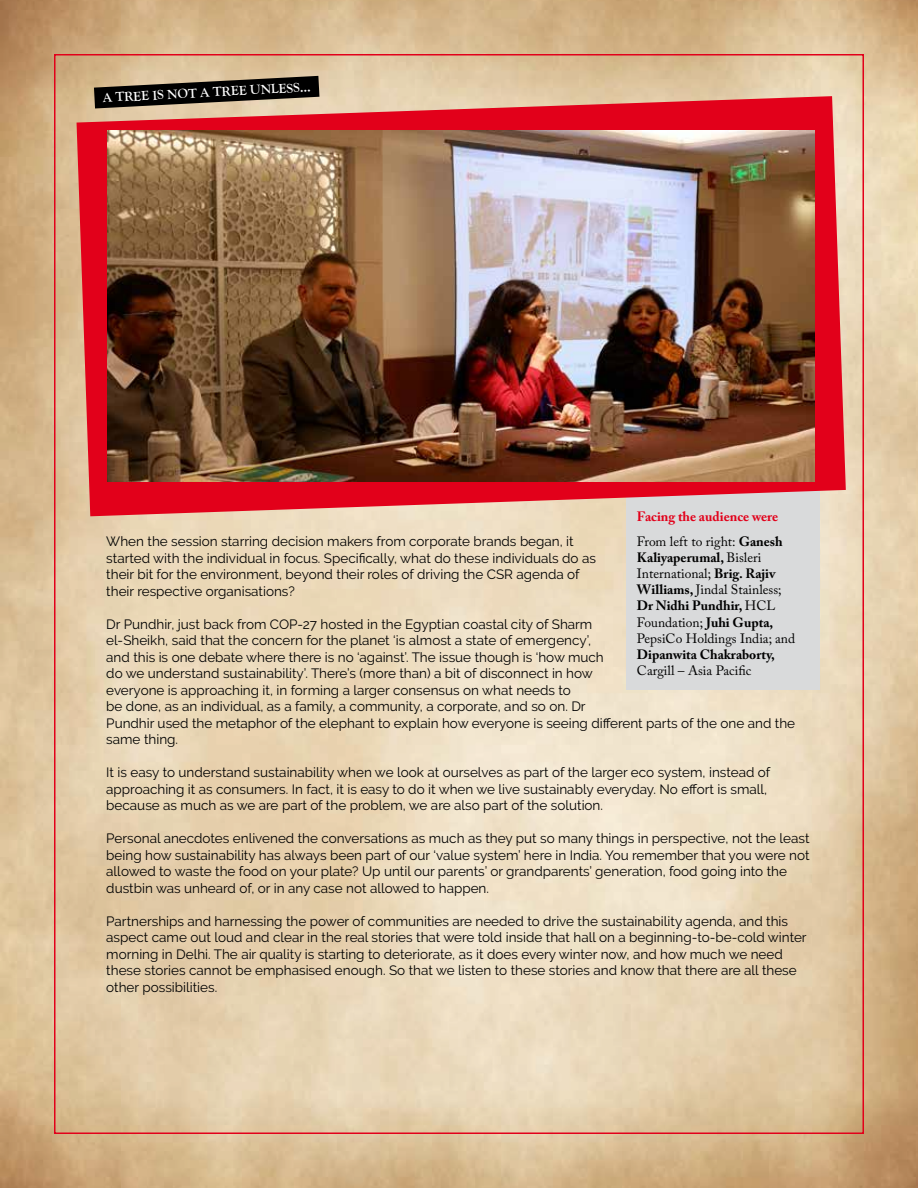
<style>
.page{position:relative;width:918px;height:1188px;background:#fff}
.page>*{position:absolute;margin:0;border:0;box-sizing:border-box;transform-origin:0 0}
.t1{font:13.5px/16.5px "Raleway";color:#000}
.t2{font:13.5px/16.2px "Adobe Caslon Pro";color:#000}
.t3{font:700 13.5px/24.8px "Adobe Caslon Pro";color:#e2001a}
.t4{font:700 13.5px "Goudy Old Style T";color:#fff}
.t5{font:700 13.5px "Adobe Caslon Pro";color:#000}
.s1{font-weight:400;color:#000}
.s2{color:#000}
.s3{font-weight:700}
</style>
<div class="page">
<img style="left:0;top:0;width:918px;height:1188px">
<div style="left:626px;top:475px;width:194px;height:214px;background:#d9dadb"></div>
<svg style="left:94px;top:76px;width:225px;height:20px;background:#3f382d"></svg>
<svg style="left:77px;top:96px;width:769px;height:420px;background:#de444d"></svg>
<img style="left:108px;top:131px;width:707px;height:351px">
<p class="t4" style="left:102px;top:90px;width:210px;rotate:-3deg">A tree is not a tree unless…</p>
<p class="t3" style="left:637px;top:504px;width:147px">Facing the audience were<br><span class="s1">From left to right:</span> <span class="s2">Ganesh</span></p>
<p class="t2" style="left:637px;top:549px;width:160px"><span class="s3">Kaliyaperumal,</span> Bisleri<br>International; <span class="s3">Brig. Rajiv<br>Williams,</span> Jindal Stainless;<br><span class="s3">Dr Nidhi Pundhir,</span> HCL<br>Foundation; <span class="s3">Juhi Gupta,<br></span>PepsiCo Holdings India; and</p>
<p class="t5" style="left:637px;top:646px;width:140px">Dipanwita Chakraborty,</p>
<p class="t2" style="left:637px;top:662px;width:116px">Cargill – Asia Pacific</p>
<p class="t1" style="left:106px;top:533px;width:491px">When the session starring decision makers from corporate brands began, it started with the individual in focus. Specifically, what do these individuals do as their bit for the environment, beyond their roles of driving the CSR agenda of their respective organisations?</p>
<p class="t1" style="left:106px;top:616px;width:690px">Dr Pundhir, just back from COP-27 hosted in the Egyptian coastal city of Sharm<br>el-Sheikh, said that the concern for the planet ‘is almost a state of emergency’,<br>and this is one debate where there is no ‘against’. The issue though is ‘how much<br>do we understand sustainability’. There’s (more than) a bit of disconnect in how<br>everyone is approaching it, in forming a larger consensus on what needs to<br>be done, as an individual, as a family, a community, a corporate, and so on. Dr<br>Pundhir used the metaphor of the elephant to explain how everyone is seeing different parts of the one and the same thing.</p>
<p class="t1" style="left:106px;top:764px;width:666px">It is easy to understand sustainability when we look at ourselves as part of the larger eco system, instead of approaching it as consumers. In fact, it is easy to do it when we live sustainably everyday. No effort is small, because as much as we are part of the problem, we are also part of the solution.</p>
<p class="t1" style="left:106px;top:830px;width:705px">Personal anecdotes enlivened the conversations as much as they put so many things in perspective, not the least being how sustainability has always been part of our ‘value system’ here in India. You remember that you were not allowed to waste the food on your plate? Up until our parents’ or grandparents’ generation, food going into the dustbin was unheard of, or in any case not allowed to happen.</p>
<p class="t1" style="left:106px;top:912px;width:702px">Partnerships and harnessing the power of communities are needed to drive the sustainability agenda, and this aspect came out loud and clear in the real stories that were told inside that hall on a beginning-to-be-cold winter morning in Delhi. The air quality is starting to deteriorate, as it does every winter now, and how much we need these stories cannot be emphasised enough. So that we listen to these stories and know that there are all these other possibilities.</p>
</div>
